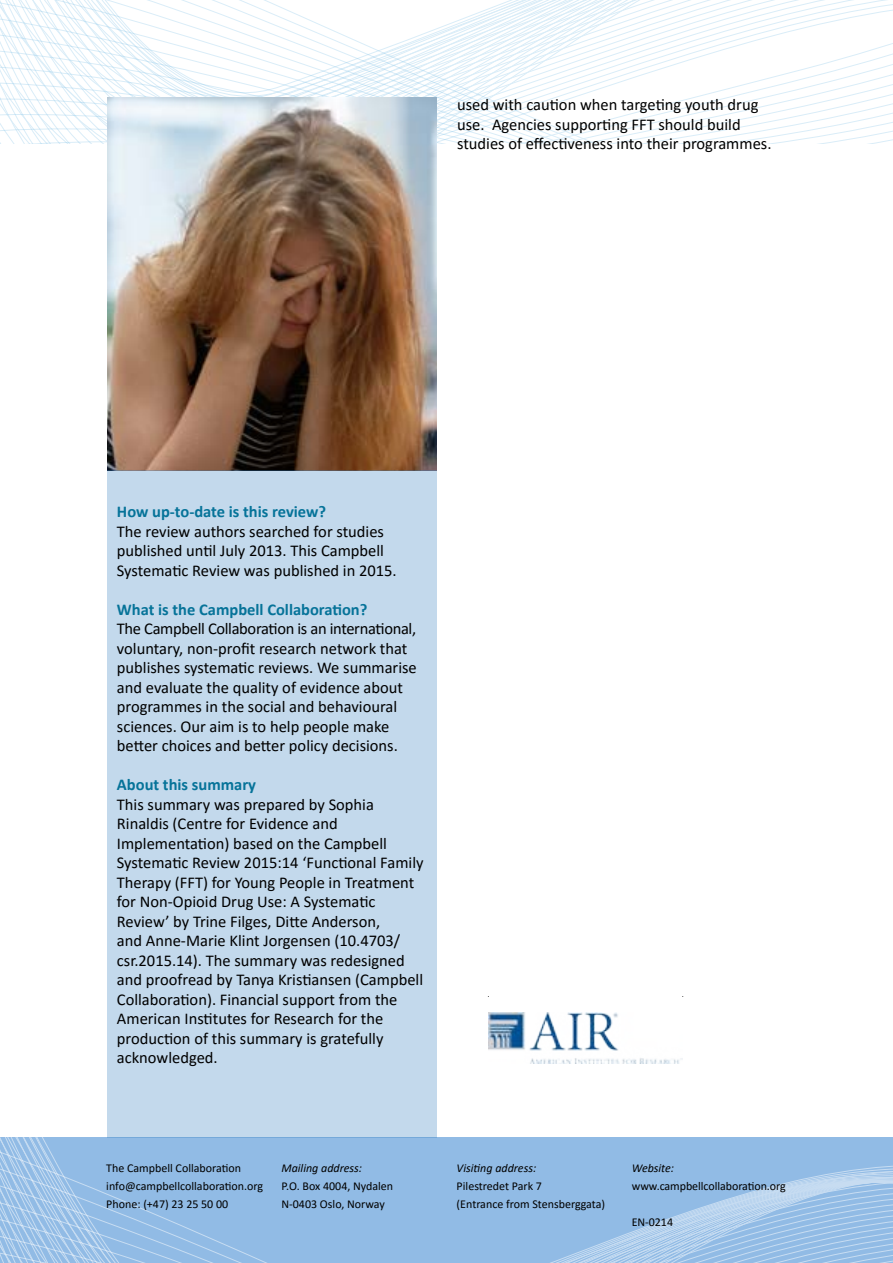
<style>
.page{position:relative;width:893px;height:1263px;background:#fff}
.page>*{position:absolute;margin:0;border:0;box-sizing:border-box;transform-origin:0 0}
.t1{font:16.5px/19.5px "Calibri";color:#000}
.t2{font:700 16.5px "Calibri";color:#067399}
.t3{font:12px "Calibri";color:#000}
.t4{font:italic 12px "Calibri";color:#000}
</style>
<div class="page">
<svg style="left:0;top:1138px;width:893px;height:125px;background:#96bee6"></svg>
<svg style="left:0;top:0;width:893px;height:143px"></svg>
<img style="left:107px;top:98px;width:330px;height:373px">
<div style="left:107px;top:471px;width:330px;height:667px;background:#c3d9ec"></div>
<img style="left:488px;top:1012px;width:195px;height:52px">
<p class="t1" style="left:457px;top:94px;width:316px">used with caution when targeting youth drug use. Agencies supporting FFT should build studies of effectiveness into their programmes.</p>
<p class="t2" style="left:117px;top:500px;width:211px">How up-to-date is this review?</p>
<p class="t1" style="left:117px;top:521px;width:281px">The review authors searched for studies published until July 2013. This Campbell<br>Systematic Review was published in 2015.</p>
<p class="t2" style="left:117px;top:597px;width:252px">What is the Campbell Collaboration?</p>
<p class="t1" style="left:117px;top:618px;width:301px">The Campbell Collaboration is an international, voluntary, non-profit research network that publishes systematic reviews. We summarise and evaluate the quality of evidence about programmes in the social and behavioural sciences. Our aim is to help people make</p>
<p class="t1" style="left:117px;top:735px;width:282px">better choices and better policy decisions.</p>
<p class="t2" style="left:117px;top:773px;width:141px">About this summary</p>
<p class="t1" style="left:117px;top:794px;width:308px">This summary was prepared by Sophia Rinaldis (Centre for Evidence and Implementation) based on the Campbell Systematic Review 2015:14 ‘Functional Family Therapy (FFT) for Young People in Treatment for Non-Opioid Drug Use: A Systematic Review’ by Trine Filges, Ditte Anderson,<br>and Anne-Marie Klint Jorgensen (10.4703/ csr.2015.14). The summary was redesigned and proofread by Tanya Kristiansen (Campbell Collaboration). Financial support from the American Institutes for Research for the production of this summary is gratefully acknowledged.</p>
<p class="t3" style="left:106px;top:1160px;width:136px">The Campbell Collaboration</p>
<p class="t3" style="left:106px;top:1178px;width:158px">info@campbellcollaboration.org</p>
<p class="t3" style="left:106px;top:1196px;width:123px">Phone: (+47) 23 25 50 00</p>
<p class="t4" style="left:281px;top:1160px;width:82px">Mailing address:</p>
<p class="t3" style="left:281px;top:1178px;width:113px">P.O. Box 4004, Nydalen</p>
<p class="t3" style="left:281px;top:1196px;width:105px">N-0403 Oslo, Norway</p>
<p class="t4" style="left:457px;top:1160px;width:81px">Visiting address:</p>
<p class="t3" style="left:457px;top:1178px;width:87px">Pilestredet Park 7</p>
<p class="t3" style="left:457px;top:1196px;width:150px">(Entrance from Stensberggata)</p>
<p class="t4" style="left:632px;top:1160px;width:44px">Website:</p>
<p class="t3" style="left:632px;top:1178px;width:155px">www.campbellcollaboration.org</p>
<p class="t3" style="left:632px;top:1214px;width:43px">EN-0214</p>
</div>
